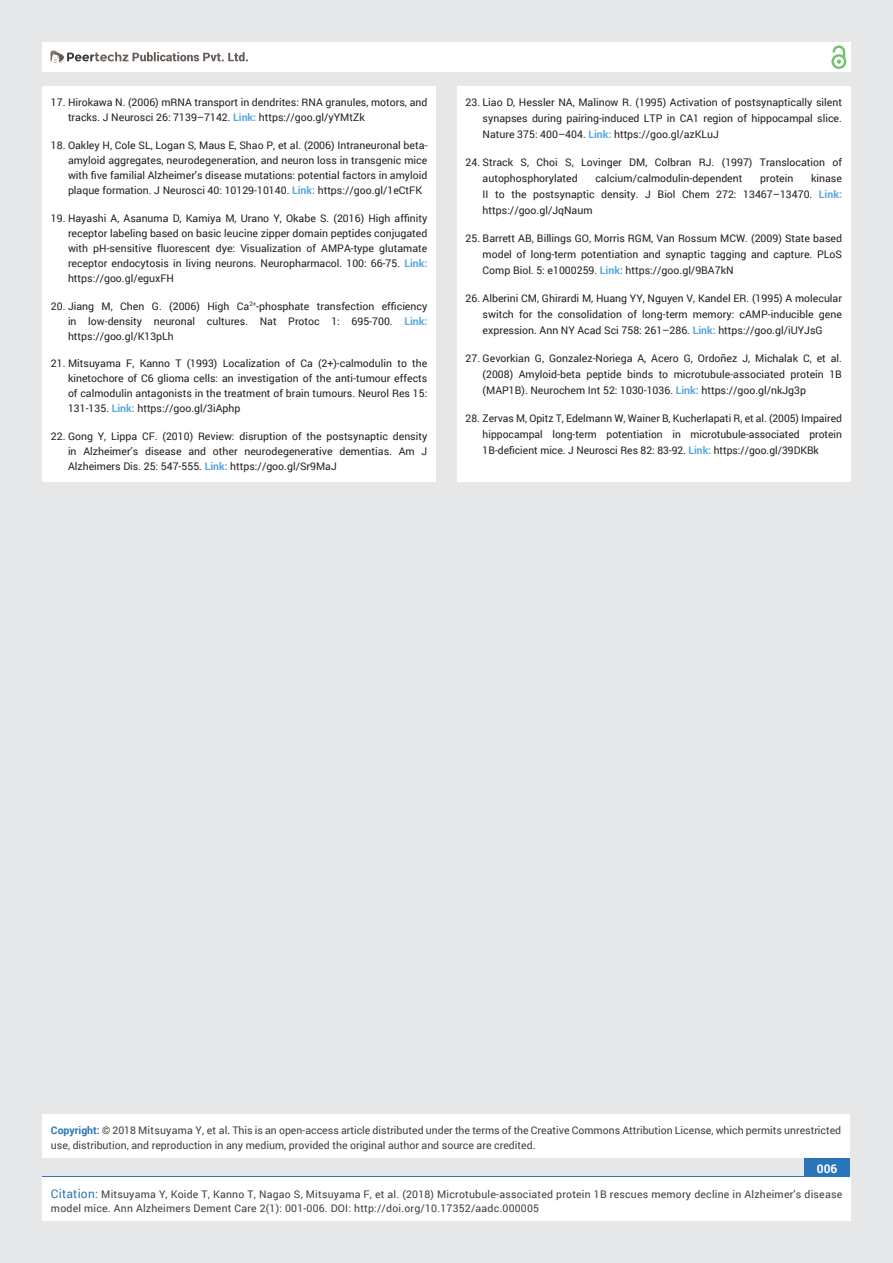
<style>
.page{position:relative;width:893px;height:1263px;background:#e6e7e9}
.page>*{position:absolute;margin:0;border:0;box-sizing:border-box;transform-origin:0 0}
.t1{font:700 12px "Roboto";color:#fff}
.t2{font:10.5px/15px "Roboto";color:#231f20;text-align:justify}
.t3{font:10.5px/15px "Roboto";color:#3e3e3f}
.t4{font:10.5px/13.5px "Roboto";letter-spacing:.02em;color:#3e3e3f}
.s1{font-weight:700;color:#56a7dc}
.s2{font-weight:700;color:#2a75ba}
.s3{color:#0b0c0b}
.s4{font-size:12px;color:#2a75ba}
</style>
<div class="page">
<div style="left:42px;top:43px;width:808px;height:29px;background:#fff"></div>
<div style="left:831px;top:54px;width:15px;height:15px;border:2px solid #72c272;border-radius:50%"></div>
<svg style="left:831px;top:45px;width:15px;height:19px"></svg>
<div style="left:804px;top:1157px;width:46px;height:43px;background:#2a75ba"></div>
<svg style="left:49px;top:50px;width:199px;height:14px"></svg>
<div style="left:42px;top:1177px;width:809px;height:43px;background:#fff"></div>
<div style="left:42px;top:1115px;width:808px;height:43px;background:#fff"></div>
<div style="left:42px;top:87px;width:394px;height:395px;background:#fff"></div>
<div style="left:457px;top:87px;width:393px;height:395px;background:#fff"></div>
<p class="t2" style="left:68px;top:95px;width:361px;text-indent:-17px">17. Hirokawa N. (2006) mRNA transport in dendrites: RNA granules, motors, and tracks. J Neurosci 26: 7139–7142. <span class="s1">Link:</span> https://goo.gl/yYMtZk</p>
<p class="t2" style="left:68px;top:137px;width:361px;text-indent:-17px">18. Oakley H, Cole SL, Logan S, Maus E, Shao P, et al. (2006) Intraneuronal beta&shy;amyloid aggregates, neurodegeneration, and neuron loss in transgenic mice with five familial Alzheimer’s disease mutations: potential factors in amyloid plaque formation. J Neurosci 40: 10129-10140. <span class="s1">Link:</span> https://goo.gl/1eCtFK</p>
<p class="t2" style="left:68px;top:210px;width:361px;text-indent:-17px">19. Hayashi A, Asanuma D, Kamiya M, Urano Y, Okabe S. (2016) High affinity receptor labeling based on basic leucine zipper domain peptides conjugated with pH-sensitive fluorescent dye: Visualization of AMPA-type glutamate receptor endocytosis in living neurons. Neuropharmacol. 100: 66-75. <span class="s1">Link: </span>https://goo.gl/eguxFH</p>
<p class="t2" style="left:68px;top:298px;width:361px;text-indent:-17px">20. Jiang M, Chen G. (2006) High Ca<sup>2+</sup>-phosphate transfection efficiency in low-density neuronal cultures. Nat Protoc 1: 695-700. <span class="s1">Link: </span>https://goo.gl/K13pLh</p>
<p class="t2" style="left:68px;top:356px;width:361px;text-indent:-17px">21. Mitsuyama F, Kanno T (1993) Localization of Ca (2+)-calmodulin to the kinetochore of C6 glioma cells: an investigation of the anti-tumour effects of calmodulin antagonists in the treatment of brain tumours. Neurol Res 15:<br>131-135. <span class="s1">Link:</span> https://goo.gl/3iAphp</p>
<p class="t2" style="left:68px;top:428px;width:361px;text-indent:-17px">22. Gong Y, Lippa CF. (2010) Review: disruption of the postsynaptic density in Alzheimer’s disease and other neurodegenerative dementias. Am J Alzheimers Dis. 25: 547-555. <span class="s1">Link:</span> https://goo.gl/Sr9MaJ</p>
<p class="t2" style="left:483px;top:94px;width:361px;line-height:15.8px;text-indent:-17px">23. Liao D, Hessler NA, Malinow R. (1995) Activation of postsynaptically silent synapses during pairing-induced LTP in CA1 region of hippocampal slice.<br>Nature 375: 400–404. <span class="s1">Link:</span> https://goo.gl/azKLuJ</p>
<p class="t2" style="left:483px;top:154px;width:361px;line-height:15.8px;text-indent:-17px">24. Strack S, Choi S, Lovinger DM, Colbran RJ. (1997) Translocation of autophosphorylated</p>
<p class="t2" style="left:483px;top:170px;width:361px;line-height:15.8px;text-indent:328px">kinase II to the postsynaptic density. J Biol Chem 272: 13467–13470. <span class="s1">Link: </span>https://goo.gl/JqNaum</p>
<p class="t2" style="left:483px;top:230px;width:361px;line-height:15.8px;text-indent:-17px">25. Barrett AB, Billings GO, Morris RGM, Van Rossum MCW. (2009) State based model of long-term potentiation and synaptic tagging and capture. PLoS Comp Biol. 5: e1000259. <span class="s1">Link:</span> https://goo.gl/9BA7kN</p>
<p class="t2" style="left:483px;top:290px;width:361px;line-height:15.8px;text-indent:-17px">26. Alberini CM, Ghirardi M, Huang YY, Nguyen V, Kandel ER. (1995) A molecular switch for the consolidation of long-term memory: cAMP-inducible gene expression. Ann NY Acad Sci 758: 261–286. <span class="s1">Link:</span> https://goo.gl/iUYJsG</p>
<p class="t2" style="left:483px;top:350px;width:361px;line-height:15.8px;text-indent:-17px">27. Gevorkian G, Gonzalez-Noriega A, Acero G, Ordoñez J, Michalak C, et al. (2008) Amyloid-beta peptide binds to microtubule-associated protein 1B (MAP1B). Neurochem Int 52: 1030-1036. <span class="s1">Link:</span> https://goo.gl/nkJg3p</p>
<p class="t2" style="left:483px;top:410px;width:361px;line-height:15.8px;text-indent:-17px">28. Zervas M, Opitz T, Edelmann W, Wainer B, Kucherlapati R, et al. (2005) Impaired hippocampal long-term potentiation in microtubule-associated protein 1B-deficient mice. J Neurosci Res 82: 83-92. <span class="s1">Link:</span> https://goo.gl/39DKBk</p>
<p class="t2" style="left:595px;top:170px;width:149px">calcium/calmodulin-dependent</p>
<p class="t2" style="left:760px;top:170px;width:35px">protein</p>
<p class="t3" style="left:51px;top:1123px;width:792px"><span class="s2">Copyright:</span> © 2018 Mitsuyama Y, et al<span class="s3">.</span> This is an open-access article distributed under the terms of the Creative Commons Attribution License, which permits unrestricted use, distribution, and reproduction in any medium, provided the original author and source are credited.</p>
<p class="t1" style="left:817px;top:1161px;width:22px">006</p>
<p class="t4" style="left:51px;top:1188px;width:793px"><span class="s4">Citation:</span> Mitsuyama Y, Koide T, Kanno T, Nagao S, Mitsuyama F, et al. (2018) Microtubule-associated protein 1B rescues memory decline in Alzheimer’s disease model mice. Ann Alzheimers Dement Care 2(1): 001-006. DOI: http://doi.org/10.17352/aadc.000005</p>
</div>
